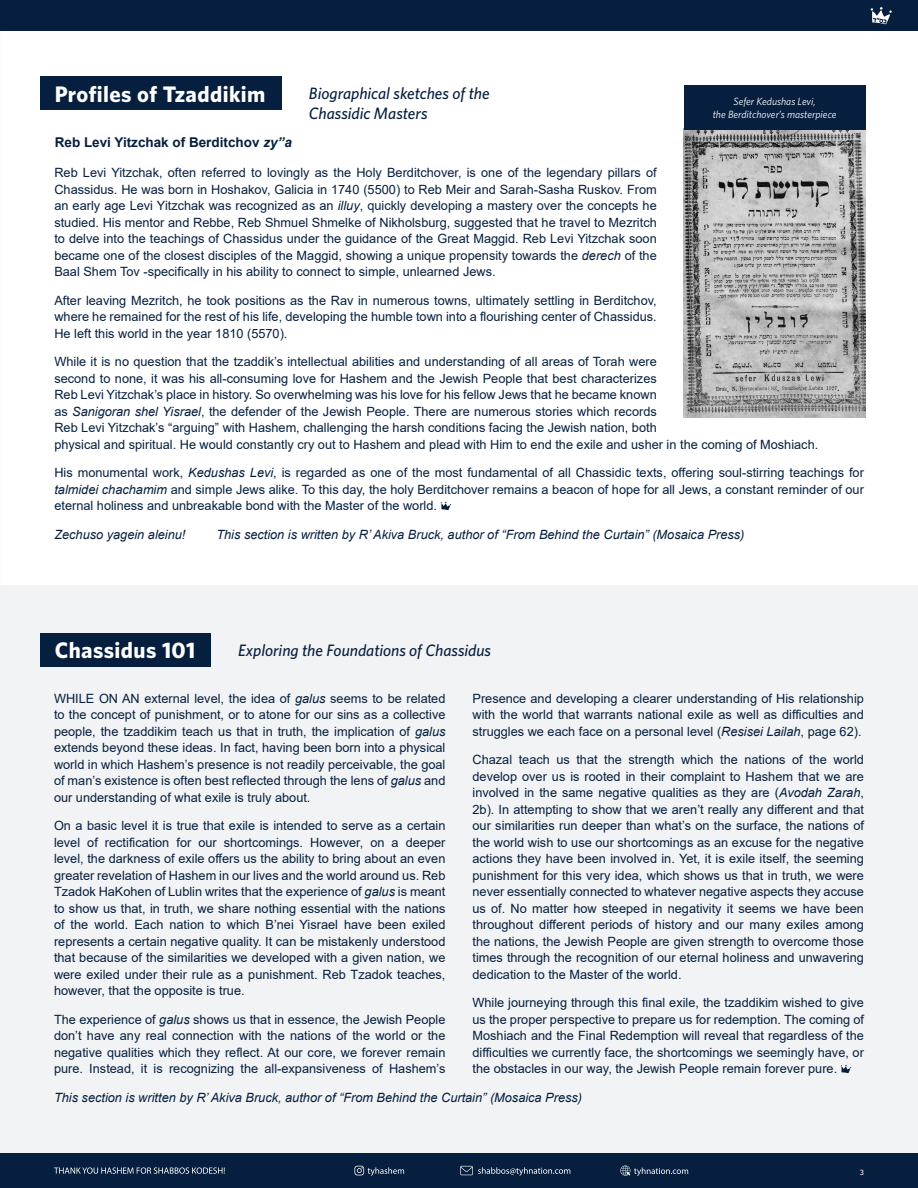
<style>
.page{position:relative;width:918px;height:1188px;background:#fff}
.page>*{position:absolute;margin:0;border:0;box-sizing:border-box;transform-origin:0 0}
.t1{font:700 22.5px "Whitney";letter-spacing:.02em;color:#fff}
.t2{font:italic 500 16.5px/19.5px "Whitney";color:#061f3e}
.t3{font:700 13.5px "Arial";color:#061f3e}
.t4{font:12.75px/16.5px "Arial";color:#061f3e;text-align:justify}
.t5{font:italic 12.75px "Arial";color:#061f3e}
.t6{font:italic 10.5px/12.6px "Whitney";color:#fff;text-align:center}
.t7{font:500 7.5px "Raleway";color:#fff}
.s1{font-style:italic}
</style>
<div class="page">
<div style="left:0;top:586px;width:918px;height:602px;background:#f2f3f4"></div>
<svg style="left:441px;top:502px;width:10px;height:8px"></svg>
<div style="left:40px;top:77px;width:242px;height:33px;background:#061f3e"></div>
<img style="left:684px;top:130px;width:181px;height:288px">
<div style="left:684px;top:85px;width:182px;height:45px;background:#061f3e"></div>
<div style="left:40px;top:633px;width:171px;height:33px;background:#061f3e"></div>
<svg style="left:841px;top:1065px;width:10px;height:8px"></svg>
<div style="left:0;top:1154px;width:918px;height:34px;background:#061f3e"></div>
<svg style="left:460px;top:1166px;width:110px;height:10px"></svg>
<svg style="left:354px;top:1166px;width:50px;height:10px"></svg>
<svg style="left:620px;top:1166px;width:68px;height:10px"></svg>
<svg style="left:54px;top:1167px;width:171px;height:7px"></svg>
<div style="left:0;top:0;width:918px;height:31px;background:#061f3e"></div>
<svg style="left:871px;top:7px;width:21px;height:17px"></svg>
<p class="t1" style="left:55px;top:80px;width:212px">Profiles of Tzaddikim</p>
<p class="t2" style="left:309px;top:84px;width:182px">Biographical sketches of the<br>Chassidic Masters</p>
<p class="t3" style="left:55px;top:133px;width:239px">Reb Levi Yitzchak of Berditchov <span class="s1">zy”a</span></p>
<p class="t6" style="left:713px;top:95px;width:125px">Sefer Kedushas Levi,<br>the Berditchover’s masterpiece</p>
<p class="t4" style="left:54px;top:164px;width:604px">Reb Levi Yitzchak, often referred to lovingly as the Holy Berditchover, is one of the legendary pillars of Chassidus. He was born in Hoshakov, Galicia in 1740 (5500) to Reb Meir and Sarah-Sasha Ruskov. From an early age Levi Yitzchak was recognized as an <span class="s1">illuy</span>, quickly developing a mastery over the concepts he studied. His mentor and Rebbe, Reb Shmuel Shmelke of Nikholsburg, suggested that he travel to Mezritch to delve into the teachings of Chassidus under the guidance of the Great Maggid. Reb Levi Yitzchak soon became one of the closest disciples of the Maggid, showing a unique propensity towards the <span class="s1">derech</span> of the Baal Shem Tov -specifically in his ability to connect to simple, unlearned Jews.</p>
<p class="t4" style="left:54px;top:292px;width:604px">After leaving Mezritch, he took positions as the Rav in numerous towns, ultimately settling in Berditchov, where he remained for the rest of his life, developing the humble town into a flourishing center of Chassidus.<br>He left this world in the year 1810 (5570).</p>
<p class="t4" style="left:54px;top:353px;width:765px;text-align:left">While it is no question that the tzaddik’s intellectual abilities and understanding of all areas of Torah were<br>second to none, it was his all-consuming love for Hashem and the Jewish People that best characterizes<br>Reb Levi Yitzchak’s place in history. So overwhelming was his love for his fellow Jews that he became known<br>as <span class="s1">Sanigoran shel Yisrael</span>, the defender of the Jewish People. There are numerous stories which records<br>Reb Levi Yitzchak’s “arguing” with Hashem, challenging the harsh conditions facing the Jewish nation, both<br>physical and spiritual. He would constantly cry out to Hashem and plead with Him to end the exile and usher in the coming of Moshiach.</p>
<p class="t4" style="left:54px;top:464px;width:811px">His monumental work, <span class="s1">Kedushas Levi</span>, is regarded as one of the most fundamental of all Chassidic texts, offering soul-stirring teachings for <span class="s1">talmidei chachamim</span> and simple Jews alike. To this day, the holy Berditchover remains a beacon of hope for all Jews, a constant reminder of our eternal holiness and unbreakable bond with the Master of the world.</p>
<p class="t5" style="left:54px;top:526px;width:133px">Zechuso yagein aleinu!</p>
<p class="t5" style="left:216px;top:526px;width:530px">This section is written by R’ Akiva Bruck, author of “From Behind the Curtain” (Mosaica Press)</p>
<p class="t1" style="left:55px;top:636px;width:142px">Chassidus 101</p>
<p class="t2" style="left:238px;top:640px;width:255px">Exploring the Foundations of Chassidus</p>
<p class="t4" style="left:54px;top:690px;width:393px">WHILE ON AN external level, the idea of <span class="s1">galus</span> seems to be related to the concept of punishment, or to atone for our sins as a collective people, the tzaddikim teach us that in truth, the implication of <span class="s1">galus </span>extends beyond these ideas. In fact, having been born into a physical world in which Hashem’s presence is not readily perceivable, the goal of man’s existence is often best reflected through the lens of <span class="s1">galus</span> and our understanding of what exile is truly about.</p>
<p class="t4" style="left:54px;top:817px;width:393px">On a basic level it is true that exile is intended to serve as a certain level of rectification for our shortcomings. However, on a deeper level, the darkness of exile offers us the ability to bring about an even greater revelation of Hashem in our lives and the world around us. Reb Tzadok HaKohen of Lublin writes that the experience of <span class="s1">galus</span> is meant to show us that, in truth, we share nothing essential with the nations of the world. Each nation to which B’nei Yisrael have been exiled represents a certain negative quality. It can be mistakenly understood that because of the similarities we developed with a given nation, we were exiled under their rule as a punishment. Reb Tzadok teaches, however, that the opposite is true.</p>
<p class="t4" style="left:54px;top:1011px;width:393px">The experience of <span class="s1">galus</span> shows us that in essence, the Jewish People don’t have any real connection with the nations of the world or the negative qualities which they reflect. At our core, we forever remain pure. Instead, it is recognizing the all-expansiveness of Hashem’s</p>
<p class="t4" style="left:473px;top:690px;width:393px">Presence and developing a clearer understanding of His relationship with the world that warrants national exile as well as difficulties and struggles we each face on a personal level (<span class="s1">Resisei Lailah</span>, page 62).</p>
<p class="t4" style="left:473px;top:751px;width:393px">Chazal teach us that the strength which the nations of the world develop over us is rooted in their complaint to Hashem that we are involved in the same negative qualities as they are (<span class="s1">Avodah Zarah</span>, 2b). In attempting to show that we aren’t really any different and that our similarities run deeper than what’s on the surface, the nations of the world wish to use our shortcomings as an excuse for the negative actions they have been involved in. Yet, it is exile itself, the seeming punishment for this very idea, which shows us that in truth, we were never essentially connected to whatever negative aspects they accuse us of. No matter how steeped in negativity it seems we have been throughout different periods of history and our many exiles among the nations, the Jewish People are given strength to overcome those times through the recognition of our eternal holiness and unwavering dedication to the Master of the world.</p>
<p class="t4" style="left:473px;top:994px;width:393px">While journeying through this final exile, the tzaddikim wished to give us the proper perspective to prepare us for redemption. The coming of Moshiach and the Final Redemption will reveal that regardless of the difficulties we currently face, the shortcomings we seemingly have, or the obstacles in our way, the Jewish People remain forever pure.</p>
<p class="t5" style="left:54px;top:1089px;width:530px">This section is written by R’ Akiva Bruck, author of “From Behind the Curtain” (Mosaica Press)</p>
<p class="t7" style="left:860px;top:1167px;width:6px">3</p>
</div>
